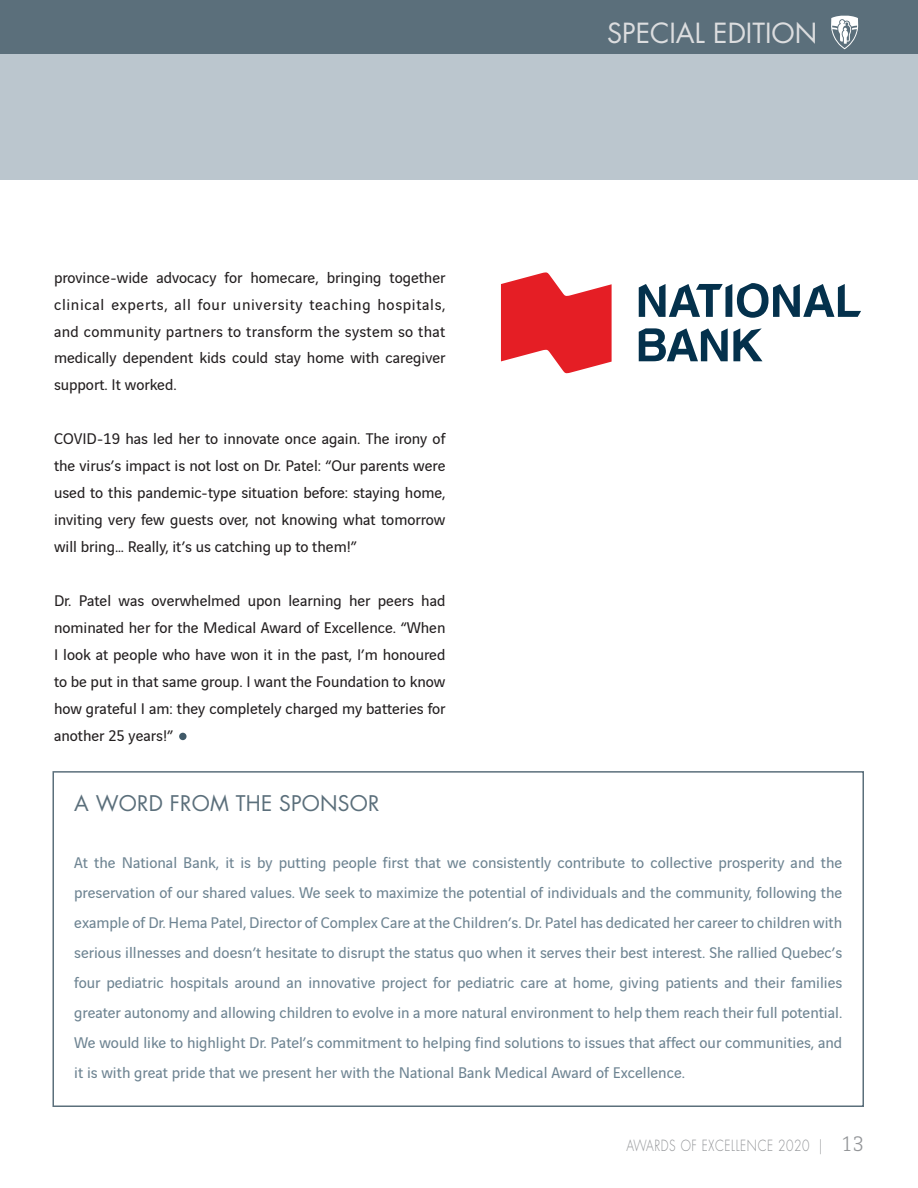
<style>
.page{position:relative;width:918px;height:1188px;background:#fff}
.page>*{position:absolute;margin:0;border:0;box-sizing:border-box;transform-origin:0 0}
.t1{font:54px "Vinci Sans";color:#405968}
.t2{font:27px "Futura Std";color:#dcdddf}
.t3{font:21px "Futura";letter-spacing:.01em;color:#5b6f7b}
.t4{font:16.5px/30px "Vinci Sans";color:#6e8492;text-align:justify}
.t5{font:16.5px/27px "Vinci Sans";color:#231f20;text-align:justify}
.t6{font:300 15px "Futura Std";letter-spacing:.05em;color:#939598;scale:.8 1}
.s1{font-family:"Vinci Serif";font-size:22.5px}
</style>
<div class="page">
<div style="left:0;top:0;width:918px;height:54px;background:#5b6f7b"></div>
<svg style="left:831px;top:16px;width:27px;height:33px"></svg>
<div style="left:0;top:54px;width:918px;height:126px;background:#bbc6ce"></div>
<svg style="left:501px;top:272px;width:111px;height:101px"></svg>
<svg style="left:639px;top:283px;width:222px;height:35px"></svg>
<svg style="left:639px;top:328px;width:124px;height:33px"></svg>
<div style="left:52px;top:771px;width:812px;height:336px;border:2px solid #5b6f7b"></div>
<p class="t5" style="left:54px;top:262px;width:393px">province-wide advocacy for homecare, bringing together clinical experts, all four university teaching hospitals, and community partners to transform the system so that medically dependent kids could stay home with caregiver support. It worked.</p>
<p class="t5" style="left:54px;top:424px;width:393px">COVID-19 has led her to innovate once again. The irony of the virus’s impact is not lost on Dr. Patel: “Our parents were used to this pandemic-type situation before: staying home, inviting very few guests over, not knowing what tomorrow will bring… Really, it’s us catching up to them!”</p>
<p class="t5" style="left:54px;top:586px;width:393px">Dr. Patel was overwhelmed upon learning her peers had nominated her for the Medical Award of Excellence. “When I look at people who have won it in the past, I’m honoured to be put in that same group. I want the Foundation to know how grateful I am: they completely charged my batteries for another 25 years!”</p>
<h1 class="t1" style="left:177px;top:691px;width:13px">•</h1>
<p class="t3" style="left:74px;top:789px;width:307px">A WORD FROM THE SPONSOR</p>
<h2 class="t2" style="left:607px;top:16px;width:212px">SPECIAL EDITION</h2>
<p class="t4" style="left:74px;top:846px;width:770px">At the National Bank, it is by putting people first that we consistently contribute to collective prosperity and the preservation of our shared values. We seek to maximize the potential of individuals and the community, following the example of Dr. Hema Patel, Director of Complex Care at the Children’s. Dr. Patel has dedicated her career to children with serious illnesses and doesn’t hesitate to disrupt the status quo when it serves their best interest. She rallied Quebec’s four pediatric hospitals around an innovative project for pediatric care at home, giving patients and their families greater autonomy and allowing children to evolve in a more natural environment to help them reach their full potential.<br>We would like to highlight Dr. Patel’s commitment to helping find solutions to issues that affect our communities, and it is with great pride that we present her with the National Bank Medical Award of Excellence.</p>
<p class="t6" style="left:626px;top:1137px;width:299px">AWARDS OF EXCELLENCE 2020 | <span class="s1">13</span></p>
</div>
